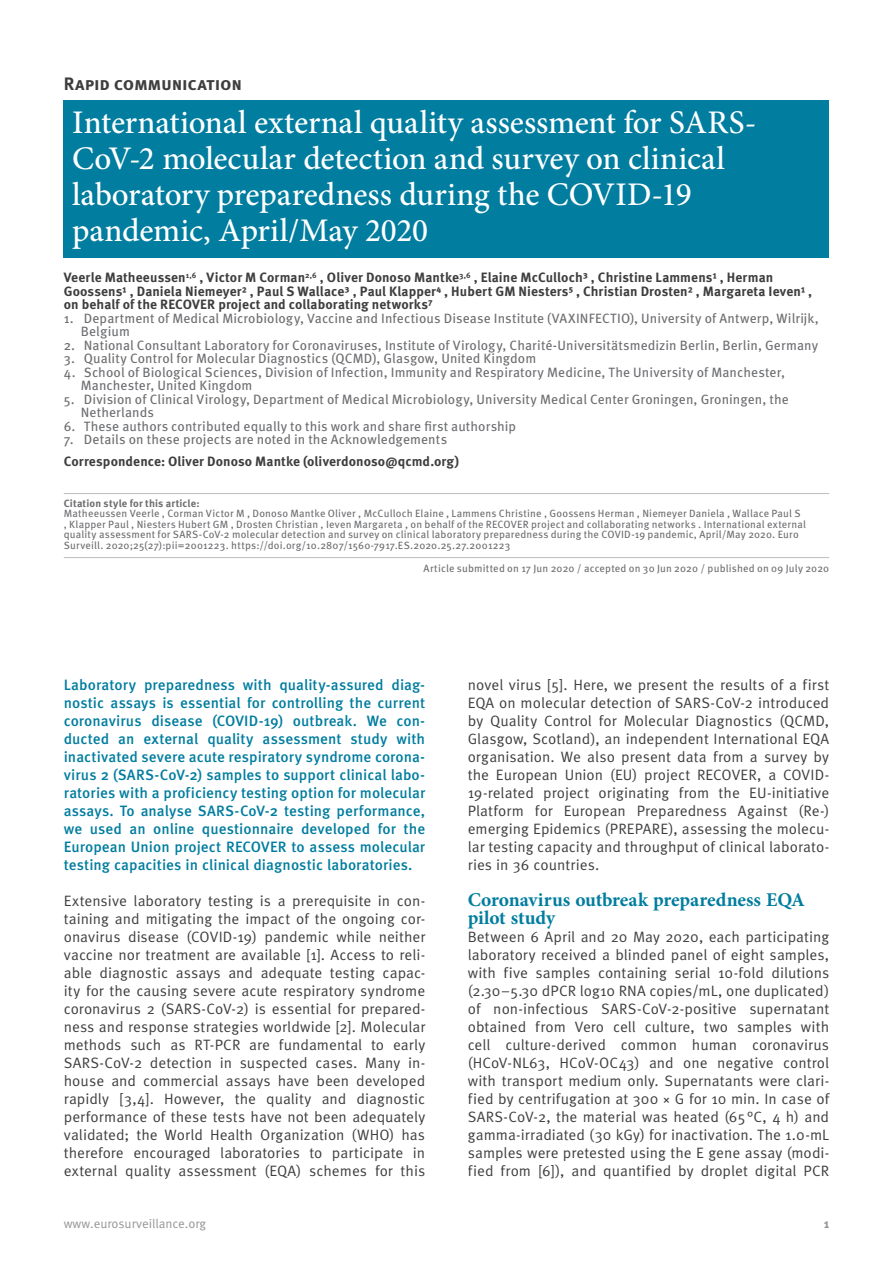
<style>
.page{position:relative;width:893px;height:1263px;background:#fff}
.page>*{position:absolute;margin:0;border:0;box-sizing:border-box;transform-origin:0 0}
.t1{font:500 33px/36px "Minion Pro";letter-spacing:-.005em;color:#fff}
.t2{font:700 19.5px/18px "Minion Pro";letter-spacing:-.005em;color:#007d9f}
.t3{font:700 18px "Meta Pro";letter-spacing:-.015em;color:#3e3e3f}
.t4{font:15px/18px "Meta Pro";color:#3e3e3f;text-align:justify}
.t5{font:500 15px/18px "Meta Pro";color:#007d9f;text-align:justify}
.t6{font:13.5px/13.5px "Meta Pro";letter-spacing:.01em;color:#6c6d70}
.t7{font:700 13.5px/13.5px "Meta Pro";letter-spacing:.01em;color:#3e3e3f}
.t8{font:12.75px "Meta Pro";color:#939598}
.t9{font:700 12.75px "Meta Pro";color:#939598}
.t10{font:10.5px/10.5px "Meta Pro";letter-spacing:.015em;color:#6c6d70}
.t11{font:700 10.5px "Meta Pro";letter-spacing:.015em;color:#6c6d70}
</style>
<div class="page">
<hr style="left:64px;top:493px;width:765px;height:1px;background:#bcbdc0">
<hr style="left:64px;top:557px;width:765px;height:1px;background:#bcbdc0">
<div style="left:64px;top:100px;width:765px;height:158px;background:#007d9f"></div>
<p class="t3" style="left:64px;top:72px;width:180px">Rapid communication</p>
<h1 class="t1" style="left:72px;top:104px;width:686px">International external quality assessment for SARS-CoV-2 molecular detection and survey on clinical laboratory preparedness during the COVID-19 pandemic, April/May 2020</h1>
<p class="t7" style="left:64px;top:271px;width:750px">Veerle Matheeussen<sup>1,6</sup> , Victor M Corman<sup>2,6</sup> , Oliver Donoso Mantke<sup>3,6</sup> , Elaine McCulloch³ , Christine Lammens¹ , Herman<br>Goossens¹ , Daniela Niemeyer² , Paul S Wallace³ , Paul Klapper⁴ , Hubert GM Niesters⁵ , Christian Drosten² , Margareta Ieven¹ , on behalf of the RECOVER project and collaborating networks⁷</p>
<p class="t6" style="left:81px;top:312px;width:739px;text-indent:-17px">1. Department of Medical Microbiology, Vaccine and Infectious Disease Institute (VAXINFECTIO), University of Antwerp, Wilrijk,<br>Belgium</p>
<p class="t6" style="left:64px;top:339px;width:756px">2. National Consultant Laboratory for Coronaviruses, Institute of Virology, Charité-Universitätsmedizin Berlin, Berlin, Germany</p>
<p class="t6" style="left:64px;top:352px;width:474px">3. Quality Control for Molecular Diagnostics (QCMD), Glasgow, United Kingdom</p>
<p class="t6" style="left:81px;top:366px;width:706px;text-indent:-17px">4. School of Biological Sciences, Division of Infection, Immunity and Respiratory Medicine, The University of Manchester,<br>Manchester, United Kingdom</p>
<p class="t6" style="left:81px;top:393px;width:710px;text-indent:-17px">5. Division of Clinical Virology, Department of Medical Microbiology, University Medical Center Groningen, Groningen, the<br>Netherlands</p>
<p class="t6" style="left:64px;top:420px;width:454px">6. These authors contributed equally to this work and share first authorship</p>
<p class="t6" style="left:64px;top:433px;width:385px">7. Details on these projects are noted in the Acknowledgements</p>
<p class="t7" style="left:64px;top:455px;width:397px">Correspondence: Oliver Donoso Mantke (oliverdonoso@qcmd.org)</p>
<p class="t11" style="left:64px;top:496px;width:137px">Citation style for this article:</p>
<p class="t10" style="left:64px;top:509px;width:744px">Matheeussen Veerle , Corman Victor M , Donoso Mantke Oliver , McCulloch Elaine , Lammens Christine , Goossens Herman , Niemeyer Daniela , Wallace Paul S , Klapper Paul , Niesters Hubert GM , Drosten Christian , Ieven Margareta , on behalf of the RECOVER project and collaborating networks . International external quality assessment for SARS-CoV-2 molecular detection and survey on clinical laboratory preparedness during the COVID-19 pandemic, April/May 2020. Euro Surveill. 2020;25(27):pii=2001223. https://doi.org/10.2807/1560-7917.ES.2020.25.27.2001223</p>
<p class="t10" style="left:424px;top:563px;width:407px">Article submitted on 17 Jun 2020 / accepted on 30 Jun 2020 / published on 09 July 2020</p>
<p class="t5" style="left:64px;top:676px;width:363px">Laboratory preparedness with quality-assured diag&shy;nostic assays is essential for controlling the current coronavirus disease (COVID-19) outbreak. We con&shy;ducted an external quality assessment study with inactivated severe acute respiratory syndrome corona&shy;virus 2 (SARS-CoV-2) samples to support clinical labo&shy;ratories with a proficiency testing option for molecular assays. To analyse SARS-CoV-2 testing performance, we used an online questionnaire developed for the European Union project RECOVER to assess molecular testing capacities in clinical diagnostic laboratories.</p>
<p class="t4" style="left:64px;top:892px;width:363px">Extensive laboratory testing is a prerequisite in con&shy;taining and mitigating the impact of the ongoing cor&shy;onavirus disease (COVID-19) pandemic while neither vaccine nor treatment are available [1]. Access to reli&shy;able diagnostic assays and adequate testing capac&shy;ity for the causing severe acute respiratory syndrome coronavirus 2 (SARS-CoV-2) is essential for prepared&shy;ness and response strategies worldwide [2]. Molecular methods such as RT-PCR are fundamental to early SARS-CoV-2 detection in suspected cases. Many in&shy;house and commercial assays have been developed rapidly [3,4]. However, the quality and diagnostic performance of these tests have not been adequately validated; the World Health Organization (WHO) has therefore encouraged laboratories to participate in external quality assessment (EQA) schemes for this</p>
<p class="t4" style="left:468px;top:676px;width:363px">novel virus [5]. Here, we present the results of a first EQA on molecular detection of SARS-CoV-2 introduced by Quality Control for Molecular Diagnostics (QCMD, Glasgow, Scotland), an independent International EQA organisation. We also present data from a survey by the European Union (EU) project RECOVER, a COVID-19-related project originating from the EU-initiative Platform for European Preparedness Against (Re-) emerging Epidemics (PREPARE), assessing the molecu&shy;lar testing capacity and throughput of clinical laborato&shy;ries in 36 countries.</p>
<h2 class="t2" style="left:468px;top:890px;width:339px">Coronavirus outbreak preparedness EQA pilot study</h2>
<p class="t4" style="left:468px;top:928px;width:363px">Between 6 April and 20 May 2020, each participating laboratory received a blinded panel of eight samples, with five samples containing serial 10-fold dilutions (2.30–5.30 dPCR log10 RNA copies/mL, one duplicated) of non-infectious SARS-CoV-2-positive supernatant obtained from Vero cell culture, two samples with cell culture-derived common human coronavirus (HCoV-NL63, HCoV-OC43) and one negative control with transport medium only. Supernatants were clari&shy;fied by centrifugation at 300 × G for 10 min. In case of SARS-CoV-2, the material was heated (65°C, 4 h) and gamma-irradiated (30 kGy) for inactivation. The 1.0-mL samples were pretested using the E gene assay (modi&shy;fied from [6]), and quantified by droplet digital PCR</p>
<p class="t8" style="left:64px;top:1215px;width:144px">www.eurosurveillance.org</p>
<p class="t9" style="left:824px;top:1215px;width:7px">1</p>
</div>
